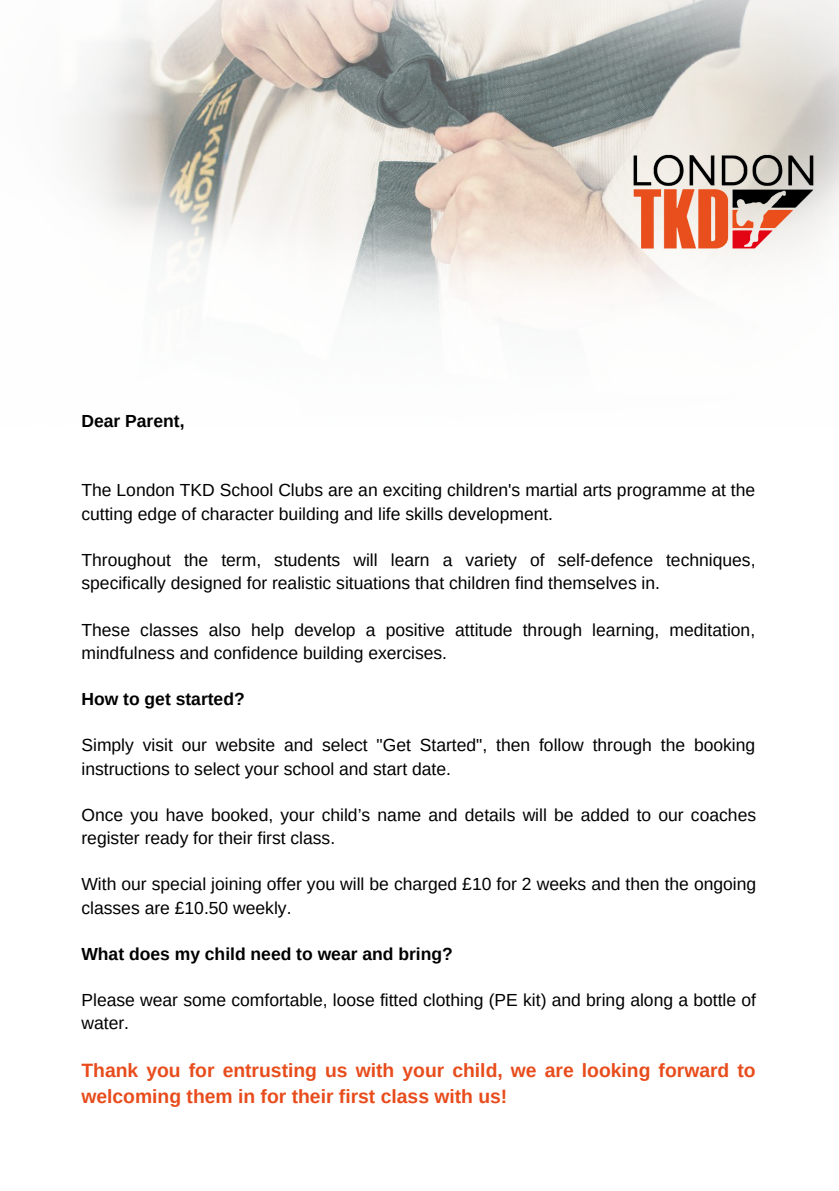
<style>
.page{position:relative;width:839px;height:1191px;background:#fff}
.page>*{position:absolute;margin:0;border:0;box-sizing:border-box;transform-origin:0 0}
.t1{font:700 19.4px/25.8px "Arimo";color:#e84c1c}
.t2{font:17.6px/23.2px "Arimo";color:#000}
.t3{font:700 17.6px "Arimo";color:#000}
</style>
<div class="page">
<img style="left:71px;top:0;width:767px;height:315px">
<img style="left:606px;top:84px;width:232px;height:231px">
<p class="t3" style="left:81px;top:411px;width:105px">Dear Parent,</p>
<p class="t2" style="left:81px;top:479px;width:675px">The London TKD School Clubs are an exciting children's martial arts programme at the cutting edge of character building and life skills development.</p>
<p class="t2" style="left:81px;top:548px;width:675px">Throughout the term, students will learn a variety of self-defence techniques, specifically designed for realistic situations that children find themselves in.</p>
<p class="t2" style="left:81px;top:618px;width:675px">These classes also help develop a positive attitude through learning, meditation, mindfulness and confidence building exercises.</p>
<p class="t3" style="left:81px;top:689px;width:165px">How to get started?</p>
<p class="t2" style="left:81px;top:734px;width:675px">Simply visit our website and select "Get Started", then follow through the booking instructions to select your school and start date.</p>
<p class="t2" style="left:81px;top:803px;width:676px">Once you have booked, your child’s name and details will be added to our coaches register ready for their first class.</p>
<p class="t2" style="left:81px;top:873px;width:676px">With our special joining offer you will be charged £10 for 2 weeks and then the ongoing classes are £10.50 weekly.</p>
<p class="t3" style="left:81px;top:944px;width:373px">What does my child need to wear and bring?</p>
<p class="t2" style="left:81px;top:989px;width:676px">Please wear some comfortable, loose fitted clothing (PE kit) and bring along a bottle of water.</p>
<p class="t1" style="left:81px;top:1058px;width:675px">Thank you for entrusting us with your child, we are looking forward to welcoming them in for their first class with us!</p>
</div>
